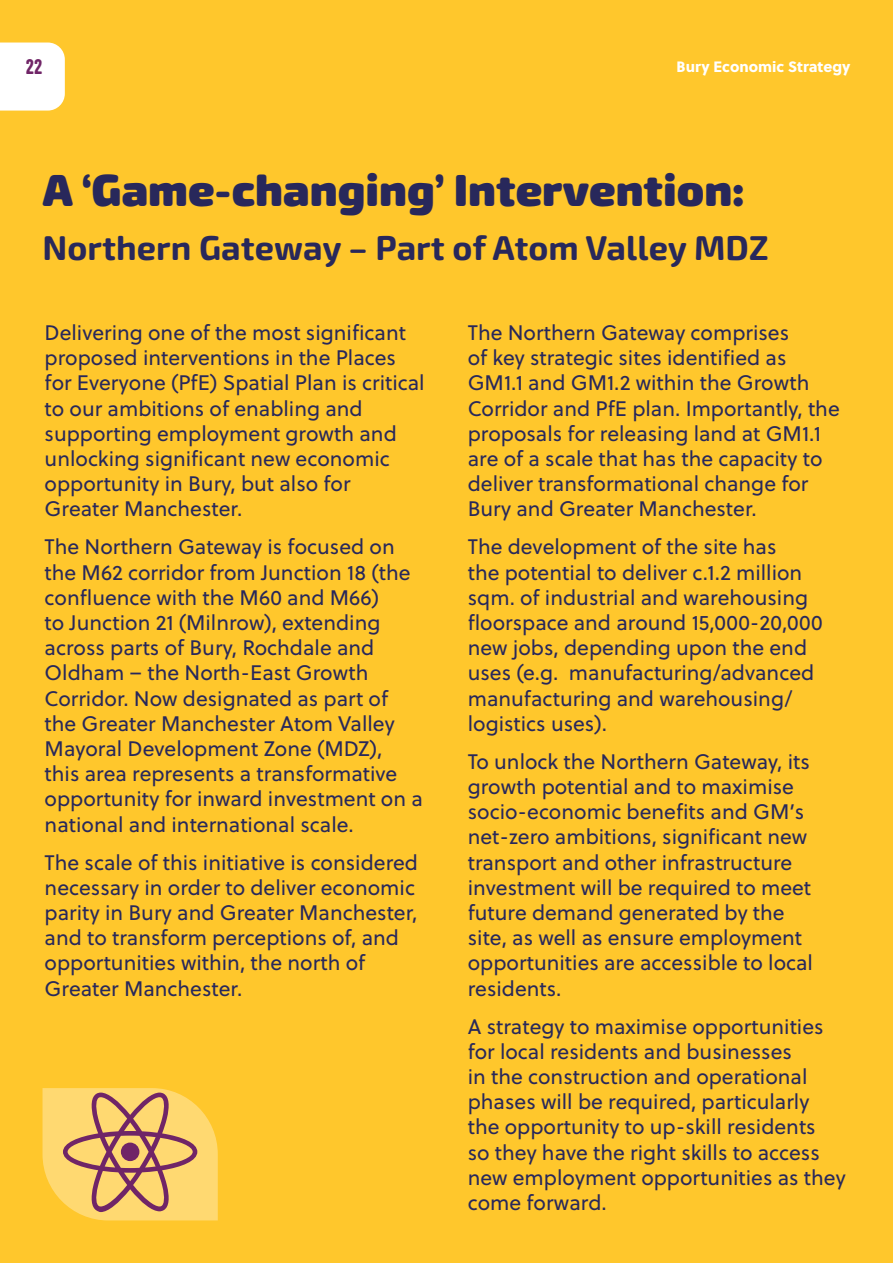
<style>
.page{position:relative;width:893px;height:1263px;background:#ffc72c}
.page>*{position:absolute;margin:0;border:0;box-sizing:border-box;transform-origin:0 0}
.Heading_1{font:900 45px "Exo Soft";color:#28285b}
.Heading_1-2{font:700 34.5px "Exo Soft";color:#28285b}
.Base{font:21px/25.2px "Soleil";color:#28285b}
.t1{font:700 18px "Aptly";color:#702567}
._10_Reg_Left{font:15px "Soleil Xb";color:#fff}
</style>
<div class="page">
<svg style="left:43px;top:1088px;width:175px;height:132px;background:#e7ba6a"></svg>
<div style="left:121px;top:1142px;width:18px;height:19px;background:#702567;border-radius:50%"></div>
<div style="left:0;top:43px;width:65px;height:68px;background:#fff"></div>
<p class="t1" style="left:26px;top:56px;width:18px">22</p>
<p class="_10_Reg_Left" style="left:676px;top:55px;width:176px">Bury Economic Strategy</p>
<p class="Heading_1" style="left:43px;top:163px;width:704px">A ‘Game-changing’ Intervention:</p>
<p class="Heading_1-2" style="left:43px;top:227px;width:728px">Northern Gateway – Part of Atom Valley MDZ</p>
<p class="Base" style="left:45px;top:319px;width:382px">Delivering one of the most significant proposed interventions in the Places for Everyone (PfE) Spatial Plan is critical to our ambitions of enabling and supporting employment growth and unlocking significant new economic opportunity in Bury, but also for Greater Manchester.</p>
<p class="Base" style="left:45px;top:534px;width:380px">The Northern Gateway is focused on the M62 corridor from Junction 18 (the confluence with the M60 and M66)<br>to Junction 21 (Milnrow), extending across parts of Bury, Rochdale and Oldham – the North-East Growth Corridor. Now designated as part of the Greater Manchester Atom Valley Mayoral Development Zone (MDZ),<br>this area represents a transformative opportunity for inward investment on a national and international scale.</p>
<p class="Base" style="left:45px;top:849px;width:375px">The scale of this initiative is considered necessary in order to deliver economic parity in Bury and Greater Manchester, and to transform perceptions of, and opportunities within, the north of Greater Manchester.</p>
<p class="Base" style="left:468px;top:319px;width:374px">The Northern Gateway comprises<br>of key strategic sites identified as GM1.1 and GM1.2 within the Growth Corridor and PfE plan. Importantly, the proposals for releasing land at GM1.1 are of a scale that has the capacity to deliver transformational change for Bury and Greater Manchester.</p>
<p class="Base" style="left:468px;top:534px;width:356px">The development of the site has<br>the potential to deliver c.1.2 million sqm. of industrial and warehousing floorspace and around 15,000-20,000 new jobs, depending upon the end uses (e.g. manufacturing/advanced manufacturing and warehousing/ logistics uses).</p>
<p class="Base" style="left:468px;top:748px;width:347px">To unlock the Northern Gateway, its growth potential and to maximise socio-economic benefits and GM’s net-zero ambitions, significant new transport and other infrastructure investment will be required to meet future demand generated by the site, as well as ensure employment opportunities are accessible to local residents.</p>
<p class="Base" style="left:468px;top:1013px;width:379px">A strategy to maximise opportunities for local residents and businesses<br>in the construction and operational phases will be required, particularly the opportunity to up-skill residents<br>so they have the right skills to access new employment opportunities as they come forward.</p>
</div>
